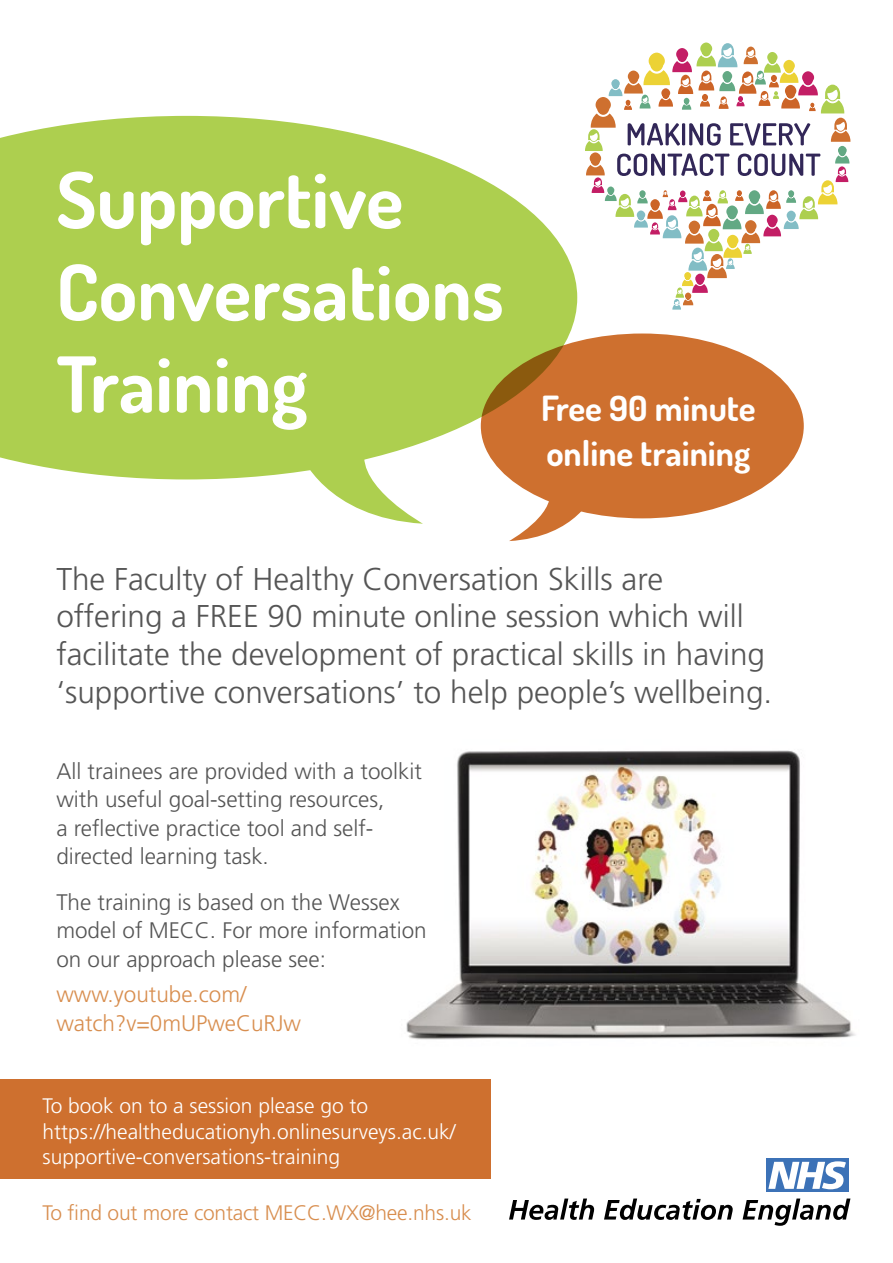
<style>
.page{position:relative;width:893px;height:1263px;background:#fff}
.page>*{position:absolute;margin:0;border:0;box-sizing:border-box;transform-origin:0 0}
.t1{font:700 77.25px/92.2px "Dosis";color:#fff}
.t2{font:700 34.8px/44.5px "Dosis";color:#fff}
.t3{font:300 31.5px/37.8px "Frutiger";color:#555}
.t4{font:300 22.5px/28.5px "Frutiger";color:#555}
.t5{font:300 22.5px/28.5px "Frutiger";color:#d88e4f}
.t6{font:300 21px/25.5px "Frutiger";color:#fff}
.t7{font:300 21px "Frutiger";letter-spacing:-.01em;color:#d88e4f}
</style>
<div class="page">
<img style="left:406px;top:750px;width:450px;height:349px">
<div style="left:0;top:1079px;width:490px;height:99px;background:#ce702f"></div>
<svg style="left:0;top:116px;width:577px;height:363px;background:#b6d462"></svg>
<div style="left:481px;top:333px;width:323px;height:185px;background:#ce702f;border-radius:50%"></div>
<svg style="left:585px;top:43px;width:265px;height:267px"></svg>
<div style="left:766px;top:1158px;width:83px;height:34px;background:#3c72b7"></div>
<svg style="left:768px;top:1161px;width:78px;height:28px"></svg>
<svg style="left:509px;top:1198px;width:85px;height:22px"></svg>
<svg style="left:604px;top:1198px;width:129px;height:22px"></svg>
<svg style="left:743px;top:1198px;width:107px;height:28px"></svg>
<svg style="left:300px;top:414px;width:123px;height:110px"></svg>
<svg style="left:509px;top:478px;width:84px;height:63px"></svg>
<h1 class="t1" style="left:56px;top:152px;width:449px">Supportive<br>Conversations<br>Training</h1>
<h2 class="t2" style="left:541px;top:385px;width:216px">Free 90 minute online training</h2>
<h3 class="t3" style="left:56px;top:560px;width:717px">The Faculty of Healthy Conversation Skills are offering a FREE 90 minute online session which will facilitate the development of practical skills in having ‘supportive conversations’ to help people’s wellbeing.</h3>
<p class="t4" style="left:56px;top:757px;width:367px">All trainees are provided with a toolkit with useful goal-setting resources,<br>a reflective practice tool and self&shy;directed learning task.</p>
<p class="t4" style="left:56px;top:888px;width:372px">The training is based on the Wessex model of MECC. For more information on our approach please see:</p>
<p class="t5" style="left:56px;top:980px;width:246px">www.youtube.com/ watch?v=0mUPweCuRJw</p>
<p class="t6" style="left:43px;top:1093px;width:415px">To book on to a session please go to https://healtheducationyh.onlinesurveys.ac.uk/ supportive-conversations-training</p>
<p class="t7" style="left:43px;top:1201px;width:431px">To find out more contact MECC.WX@hee.nhs.uk</p>
</div>
